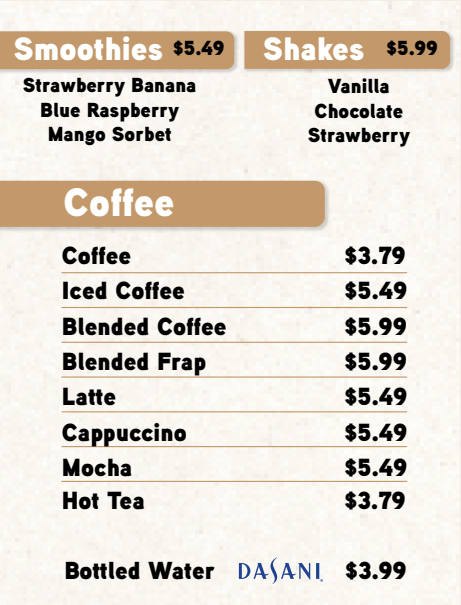
<style>
.page{position:relative;width:461px;height:605px;background:#faf7f2}
.page>*{position:absolute;margin:0;border:0;box-sizing:border-box;transform-origin:0 0}
.t1{font:39.6px "Aaux Pro Ultra";color:#fff}
.t2{font:32.4px "Aaux Pro Ultra";color:#fff}
.t3{font:24.8px "Aaux Pro Ultra";color:#000}
.t4{font:24.4px "Aaux Pro Ultra";color:#000}
.t5{font:20.4px/24.4px "Aaux Pro Ultra";color:#000;text-align:center}
</style>
<div class="page">
<hr style="left:62px;top:272px;width:345px;height:1px;background:#c3996b">
<hr style="left:62px;top:307px;width:345px;height:1px;background:#c3996b">
<hr style="left:62px;top:341px;width:345px;height:2px;background:#c3996b">
<hr style="left:62px;top:376px;width:345px;height:2px;background:#c3996b">
<hr style="left:62px;top:411px;width:345px;height:1px;background:#c3996b">
<hr style="left:62px;top:446px;width:345px;height:1px;background:#c3996b">
<hr style="left:62px;top:481px;width:345px;height:1px;background:#c3996b">
<img style="left:0;top:178px;width:331px;height:56px">
<div style="left:0;top:181px;width:325px;height:46px;background:#c3996b"></div>
<img style="left:0;top:28px;width:456px;height:47px">
<div style="left:0;top:31px;width:234px;height:38px;background:#c3996b"></div>
<div style="left:244px;top:31px;width:206px;height:38px;background:#c3996b"></div>
<svg style="left:239px;top:557px;width:84px;height:27px"></svg>
<h2 class="t2" style="left:14px;top:28px;width:151px">Smoothies</h2>
<h2 class="t2" style="left:263px;top:28px;width:104px">Shakes</h2>
<p class="t5" style="left:23px;top:72px;width:175px">Strawberry Banana<br>Blue Raspberry<br>Mango Sorbet</p>
<p class="t5" style="left:308px;top:73px;width:104px">Vanilla<br>Chocolate<br>Strawberry</p>
<p class="t5" style="left:173px;top:34px;width:53px">$5.49</p>
<p class="t5" style="left:386px;top:34px;width:53px">$5.99</p>
<h1 class="t1" style="left:63px;top:177px;width:113px">Coffee</h1>
<p class="t3" style="left:62px;top:239px;width:71px">Coffee</p>
<p class="t3" style="left:344px;top:239px;width:63px">$3.79</p>
<p class="t3" style="left:62px;top:274px;width:124px">Iced Coffee</p>
<p class="t3" style="left:344px;top:274px;width:65px">$5.49</p>
<p class="t3" style="left:62px;top:310px;width:166px">Blended Coffee</p>
<p class="t3" style="left:344px;top:310px;width:64px">$5.99</p>
<p class="t3" style="left:62px;top:345px;width:146px">Blended Frap</p>
<p class="t3" style="left:344px;top:345px;width:64px">$5.99</p>
<p class="t3" style="left:62px;top:381px;width:56px">Latte</p>
<p class="t3" style="left:344px;top:381px;width:65px">$5.49</p>
<p class="t3" style="left:62px;top:416px;width:126px">Cappuccino</p>
<p class="t3" style="left:344px;top:416px;width:65px">$5.49</p>
<p class="t3" style="left:62px;top:451px;width:72px">Mocha</p>
<p class="t3" style="left:344px;top:451px;width:65px">$5.49</p>
<p class="t3" style="left:62px;top:484px;width:84px">Hot Tea</p>
<p class="t3" style="left:344px;top:484px;width:63px">$3.79</p>
<p class="t4" style="left:64px;top:555px;width:153px">Bottled Water</p>
<p class="t4" style="left:345px;top:555px;width:63px">$3.99</p>
</div>
